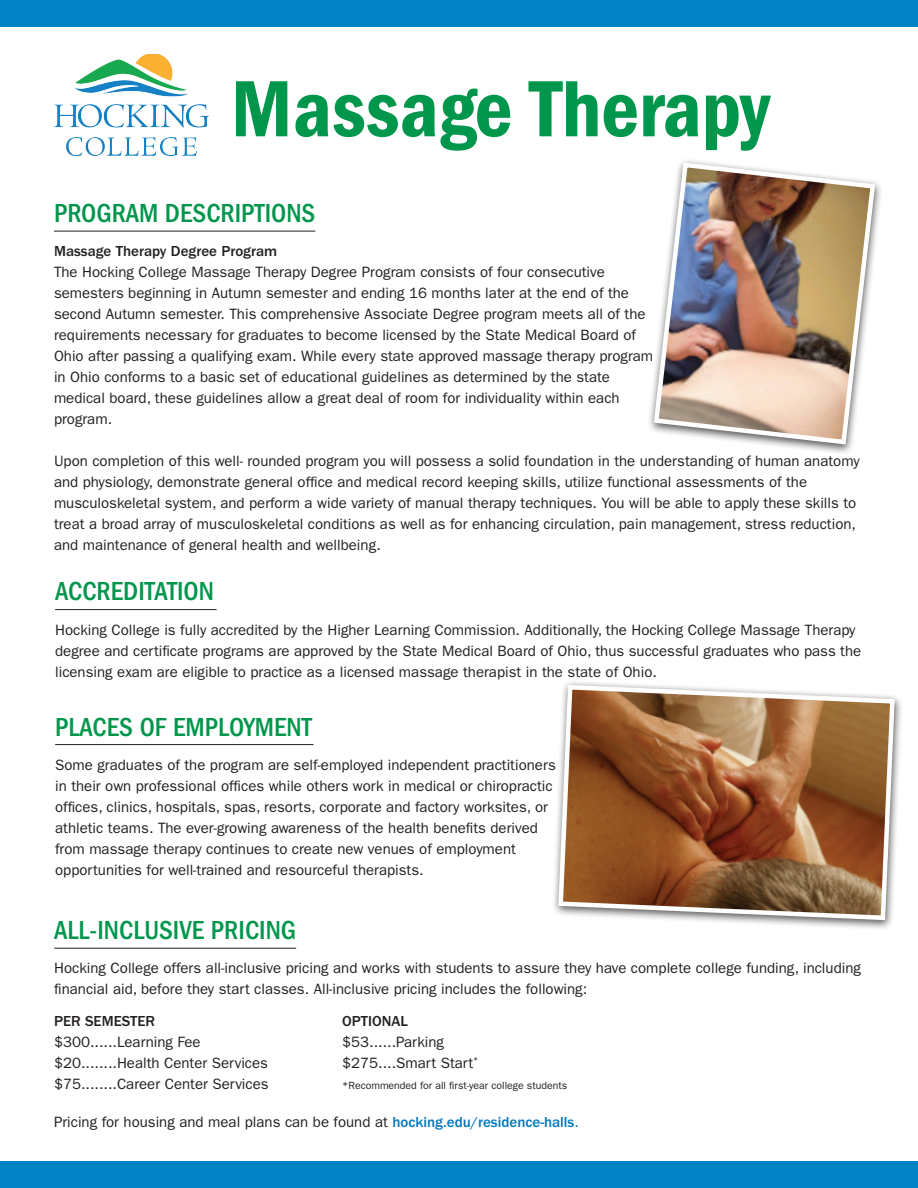
<style>
.page{position:relative;width:918px;height:1188px;background:#fff}
.page>*{position:absolute;margin:0;border:0;box-sizing:border-box;transform-origin:0 0}
.t1{font:82.5px "ITC Franklin Gothic Std Dm Cd";color:#00964c}
.t2{font:500 condensed 27px "ITC Franklin Gothic Std";color:#00964c}
.t3{font:15px/21px "ITC Franklin Gothic Std";color:#231f20}
.t4{font:500 15px "ITC Franklin Gothic Std";color:#231f20}
.t5{font:10.5px "ITC Franklin Gothic Std";color:#231f20}
.s1{font-weight:500;color:#0077bd}
.s2{color:#0077bd}
</style>
<div class="page">
<div style="left:0;top:0;width:918px;height:26px;background:#0082c5"></div>
<img style="left:54px;top:54px;width:154px;height:101px">
<hr style="left:54px;top:231px;width:261px;height:1px;background:#231f20">
<div style="left:647px;top:158px;width:236px;height:297px;background:#231f20;opacity:.75"></div>
<img style="left:651px;top:160px;width:227px;height:287px">
<hr style="left:55px;top:609px;width:162px;height:1px;background:#231f20">
<hr style="left:55px;top:744px;width:258px;height:1px;background:#231f20">
<hr style="left:54px;top:948px;width:242px;height:1px;background:#231f20">
<div style="left:551px;top:680px;width:352px;height:251px;background:#231f20;opacity:.75"></div>
<svg style="left:556px;top:683px;width:341px;height:239px;background:#a07250"></svg>
<div style="left:0;top:1161px;width:918px;height:27px;background:#0082c5"></div>
<h1 class="t1" style="left:231px;top:62px;width:541px">Massage Therapy</h1>
<h2 class="t2" style="left:54px;top:198px;width:263px">PROGRAM DESCRIPTIONS</h2>
<p class="t4" style="left:54px;top:243px;width:225px">Massage Therapy Degree Program</p>
<p class="t3" style="left:54px;top:262px;width:601px">The Hocking College Massage Therapy Degree Program consists of four consecutive semesters beginning in Autumn semester and ending 16 months later at the end of the second Autumn semester. This comprehensive Associate Degree program meets all of the requirements necessary for graduates to become licensed by the State Medical Board of Ohio after passing a qualifying exam. While every state approved massage therapy program in Ohio conforms to a basic set of educational guidelines as determined by the state medical board, these guidelines allow a great deal of room for individuality within each program.</p>
<p class="t3" style="left:54px;top:451px;width:807px">Upon completion of this well- rounded program you will possess a solid foundation in the understanding of human anatomy and physiology, demonstrate general office and medical record keeping skills, utilize functional assessments of the musculoskeletal system, and perform a wide variety of manual therapy techniques. You will be able to apply these skills to treat a broad array of musculoskeletal conditions as well as for enhancing circulation, pain management, stress reduction, and maintenance of general health and wellbeing.</p>
<h2 class="t2" style="left:55px;top:575px;width:160px">ACCREDITATION</h2>
<p class="t3" style="left:55px;top:620px;width:808px">Hocking College is fully accredited by the Higher Learning Commission. Additionally, the Hocking College Massage Therapy degree and certificate programs are approved by the State Medical Board of Ohio, thus successful graduates who pass the licensing exam are eligible to practice as a licensed massage therapist in the state of Ohio.</p>
<h2 class="t2" style="left:55px;top:712px;width:258px">PLACES OF EMPLOYMENT</h2>
<p class="t3" style="left:55px;top:755px;width:502px">Some graduates of the program are self-employed independent practitioners in their own professional offices while others work in medical or chiropractic offices, clinics, hospitals, spas, resorts, corporate and factory worksites, or athletic teams. The ever-growing awareness of the health benefits derived from massage therapy continues to create new venues of employment opportunities for well-trained and resourceful therapists.</p>
<h2 class="t2" style="left:54px;top:915px;width:243px">ALL-INCLUSIVE PRICING</h2>
<p class="t3" style="left:54px;top:958px;width:808px">Hocking College offers all-inclusive pricing and works with students to assure they have complete college funding, including financial aid, before they start classes. All-inclusive pricing includes the following:</p>
<p class="t4" style="left:54px;top:1013px;width:103px">PER SEMESTER</p>
<p class="t3" style="left:54px;top:1032px;width:216px">$300......Learning Fee $20........Health Center Services $75........Career Center Services</p>
<p class="t4" style="left:342px;top:1013px;width:67px">OPTIONAL</p>
<p class="t3" style="left:342px;top:1032px;width:138px">$53......Parking $275....Smart Start<sup>*</sup></p>
<p class="t5" style="left:342px;top:1080px;width:227px">*Recommended for all first-year college students</p>
<p class="t3" style="left:54px;top:1112px;width:526px">Pricing for housing and meal plans can be found at <span class="s1">hocking.edu/residence-halls</span><span class="s2">.</span></p>
</div>
